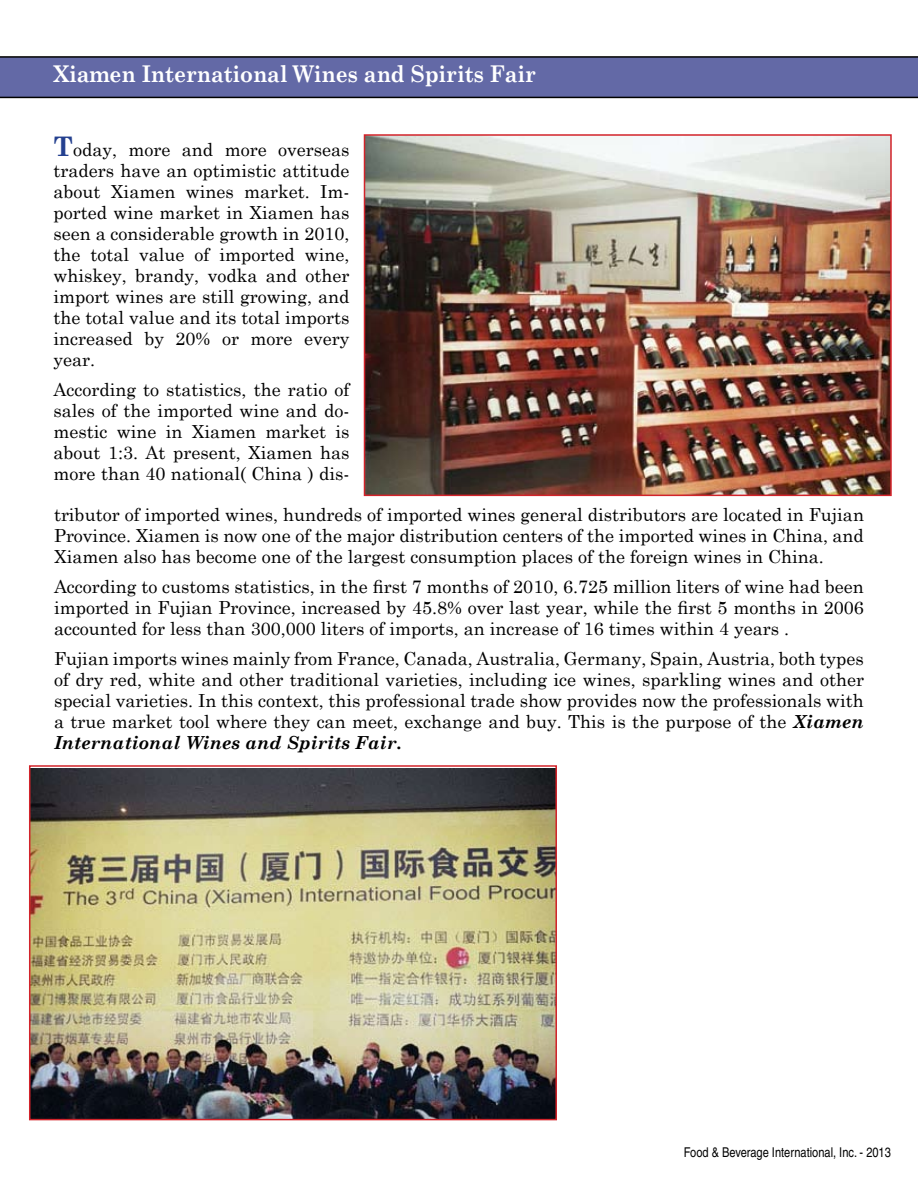
<style>
.page{position:relative;width:918px;height:1188px;background:#fff}
.page>*{position:absolute;margin:0;border:0;box-sizing:border-box;transform-origin:0 0}
.t1{font:700 23.1px "Century Schoolbook";letter-spacing:-.005em;color:#fff;scale:.91 1}
.t2{font:18px/21px "Century Schoolbook";color:#000;text-align:justify}
.t3{font:condensed 13.5px "Helvetica";color:#000}
.s1{font-weight:700;font-size:27px;color:#24408f}
.s2{font-weight:700;font-style:italic}
.s3{font-weight:700}
</style>
<div class="page">
<svg style="left:0;top:56px;width:918px;height:42px;background:#5c629b"></svg>
<img style="left:367px;top:137px;width:522px;height:356px">
<div style="left:364px;top:134px;width:528px;height:362px;border:2px solid #d2232a"></div>
<img style="left:32px;top:768px;width:522px;height:349px">
<div style="left:29px;top:765px;width:528px;height:355px;border:2px solid #d2232a"></div>
<p class="t1" style="left:54px;top:59px;width:531px">Xiamen International Wines and Spirits Fair</p>
<p class="t2" style="left:54px;top:138px;width:297px"><span class="s1">T</span>oday, more and more overseas traders have an optimistic attitude about Xiamen wines market. Im&shy;ported wine market in Xiamen has seen a considerable growth in 2010, the total value of imported wine, whiskey, brandy, vodka and other import wines are still growing, and the total value and its total imports increased by 20% or more every year.</p>
<p class="t2" style="left:54px;top:378px;width:297px">According to statistics, the ratio of sales of the imported wine and do&shy;mestic wine in Xiamen market is about 1:3. At present, Xiamen has more than 40 national( China ) dis-</p>
<p class="t2" style="left:54px;top:503px;width:811px">tributor of imported wines, hundreds of imported wines general distributors are located in Fujian Province. Xiamen is now one of the major distribution centers of the imported wines in China, and Xiamen also has become one of the largest consumption places of the foreign wines in China.</p>
<p class="t2" style="left:54px;top:575px;width:811px">According to customs statistics, in the first 7 months of 2010, 6.725 million liters of wine had been imported in Fujian Province, increased by 45.8% over last year, while the first 5 months in 2006 accounted for less than 300,000 liters of imports, an increase of 16 times within 4 years .</p>
<p class="t2" style="left:54px;top:647px;width:811px">Fujian imports wines mainly from France, Canada, Australia, Germany, Spain, Austria, both types of dry red, white and other traditional varieties, including ice wines, sparkling wines and other special varieties. In this context, this professional trade show provides now the professionals with a true market tool where they can meet, exchange and buy. This is the purpose of the <span class="s2">Xiamen International Wines and Spirits Fair</span><span class="s3">.</span></p>
<p class="t3" style="left:684px;top:1144px;width:209px">Food &amp; Beverage International, Inc. - 2013</p>
</div>
